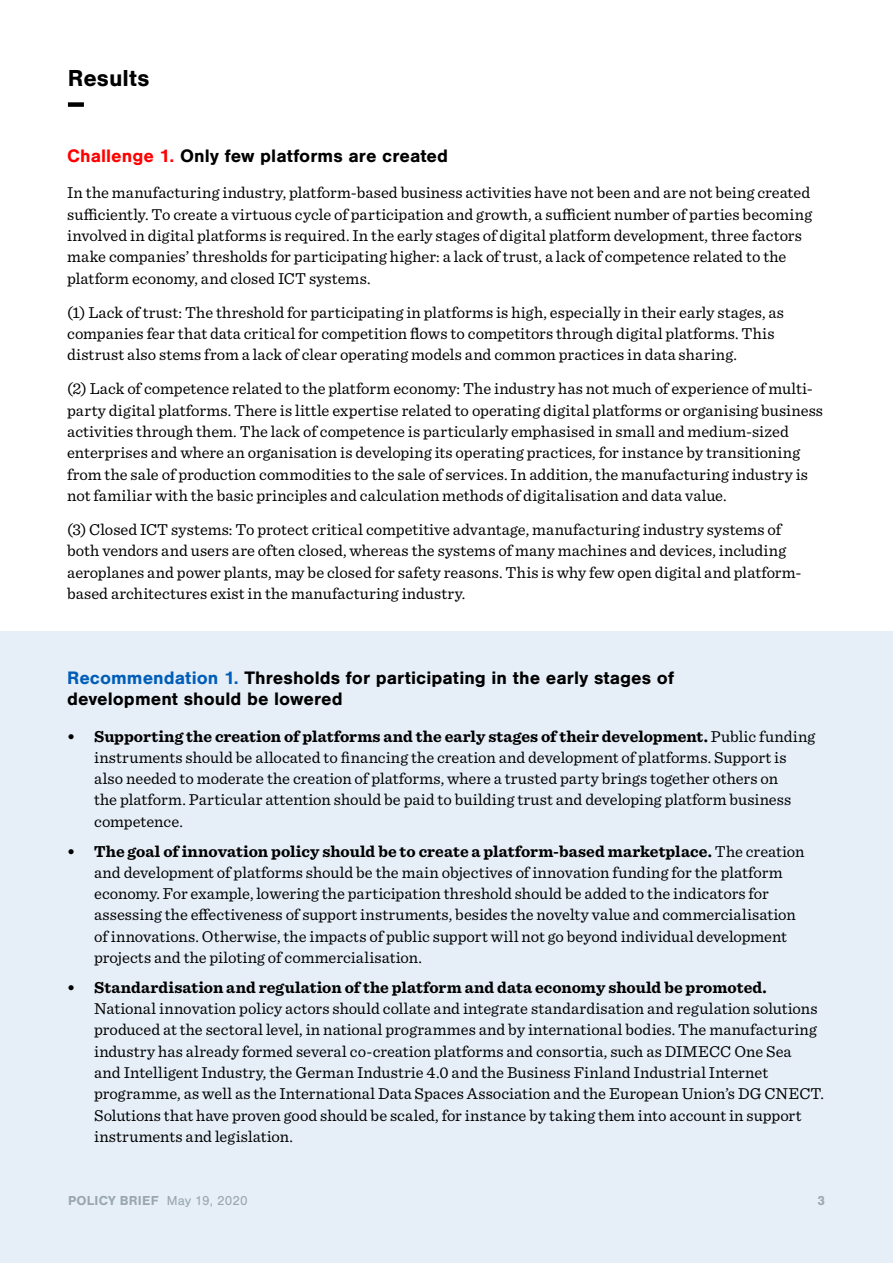
<style>
.page{position:relative;width:893px;height:1263px;background:#fff}
.page>*{position:absolute;margin:0;border:0;box-sizing:border-box;transform-origin:0 0}
.t1{font:700 24px "Nimbus San";color:#000}
.t2{font:700 18.75px/21.3px "Nimbus San";color:#000}
.t3{font:16.5px/21.3px "Sentinel";letter-spacing:.005em;color:#000}
.t4{font:700 16.5px "Sentinel";letter-spacing:.005em;color:#000}
.t5{font:700 13.5px "Nimbus San";letter-spacing:.02em;color:#abafae}
.s1{color:#f00}
.s2{color:#005eb8}
.s3{font-weight:700}
.s4{font-weight:400}
</style>
<div class="page">
<div style="left:0;top:631px;width:893px;height:632px;background:#e6eff8"></div>
<div style="left:68px;top:102px;width:16px;height:5px;background:#000"></div>
<h1 class="t1" style="left:68px;top:65px;width:83px">Results</h1>
<p class="t2" style="left:67px;top:146px;width:382px"><span class="s1">Challenge 1.</span> Only few platforms are created</p>
<p class="t3" style="left:67px;top:181px;width:746px">In the manufacturing industry, platform-based business activities have not been and are not being created sufficiently. To create a virtuous cycle of participation and growth, a sufficient number of parties becoming involved in digital platforms is required. In the early stages of digital platform development, three factors make companies’ thresholds for participating higher: a lack of trust, a lack of competence related to the platform economy, and closed ICT systems.</p>
<p class="t3" style="left:67px;top:301px;width:718px">(1) Lack of trust: The threshold for participating in platforms is high, especially in their early stages, as companies fear that data critical for competition flows to competitors through digital platforms. This distrust also stems from a lack of clear operating models and common practices in data sharing.</p>
<p class="t3" style="left:67px;top:377px;width:757px">(2) Lack of competence related to the platform economy: The industry has not much of experience of multi&shy;party digital platforms. There is little expertise related to operating digital platforms or organising business activities through them. The lack of competence is particularly emphasised in small and medium-sized enterprises and where an organisation is developing its operating practices, for instance by transitioning from the sale of production commodities to the sale of services. In addition, the manufacturing industry is not familiar with the basic principles and calculation methods of digitalisation and data value.</p>
<p class="t3" style="left:67px;top:518px;width:736px">(3) Closed ICT systems: To protect critical competitive advantage, manufacturing industry systems of both vendors and users are often closed, whereas the systems of many machines and devices, including aeroplanes and power plants, may be closed for safety reasons. This is why few open digital and platform&shy;based architectures exist in the manufacturing industry.</p>
<p class="t2" style="left:67px;top:667px;width:608px"><span class="s2">Recommendation 1.</span> Thresholds for participating in the early stages of development should be lowered</p>
<p class="t3" style="left:94px;top:724px;width:723px;text-indent:-27px"><span class="s3">• Supporting the creation of platforms and the early stages of their development.</span> Public funding instruments should be allocated to financing the creation and development of platforms. Support is also needed to moderate the creation of platforms, where a trusted party brings together others on<br>the platform. Particular attention should be paid to building trust and developing platform business competence.</p>
<p class="t3" style="left:94px;top:839px;width:712px;text-indent:-27px"><span class="s3">• The goal of innovation policy should be to create a platform-based marketplace.</span> The creation and development of platforms should be the main objectives of innovation funding for the platform economy. For example, lowering the participation threshold should be added to the indicators for assessing the effectiveness of support instruments, besides the novelty value and commercialisation of innovations. Otherwise, the impacts of public support will not go beyond individual development projects and the piloting of commercialisation.</p>
<p class="t4" style="left:67px;top:974px;width:701px">• Standardisation and regulation of the platform and data economy should be promoted.</p>
<p class="t3" style="left:94px;top:997px;width:731px">National innovation policy actors should collate and integrate standardisation and regulation solutions produced at the sectoral level, in national programmes and by international bodies. The manufacturing industry has already formed several co-creation platforms and consortia, such as DIMECC One Sea<br>and Intelligent Industry, the German Industrie 4.0 and the Business Finland Industrial Internet programme, as well as the International Data Spaces Association and the European Union’s DG CNECT.<br>Solutions that have proven good should be scaled, for instance by taking them into account in support instruments and legislation.</p>
<p class="t5" style="left:68px;top:1193px;width:181px">POLICY BRIEF <span class="s4">May 19, 2020</span></p>
<p class="t5" style="left:817px;top:1193px;width:9px">3</p>
</div>
